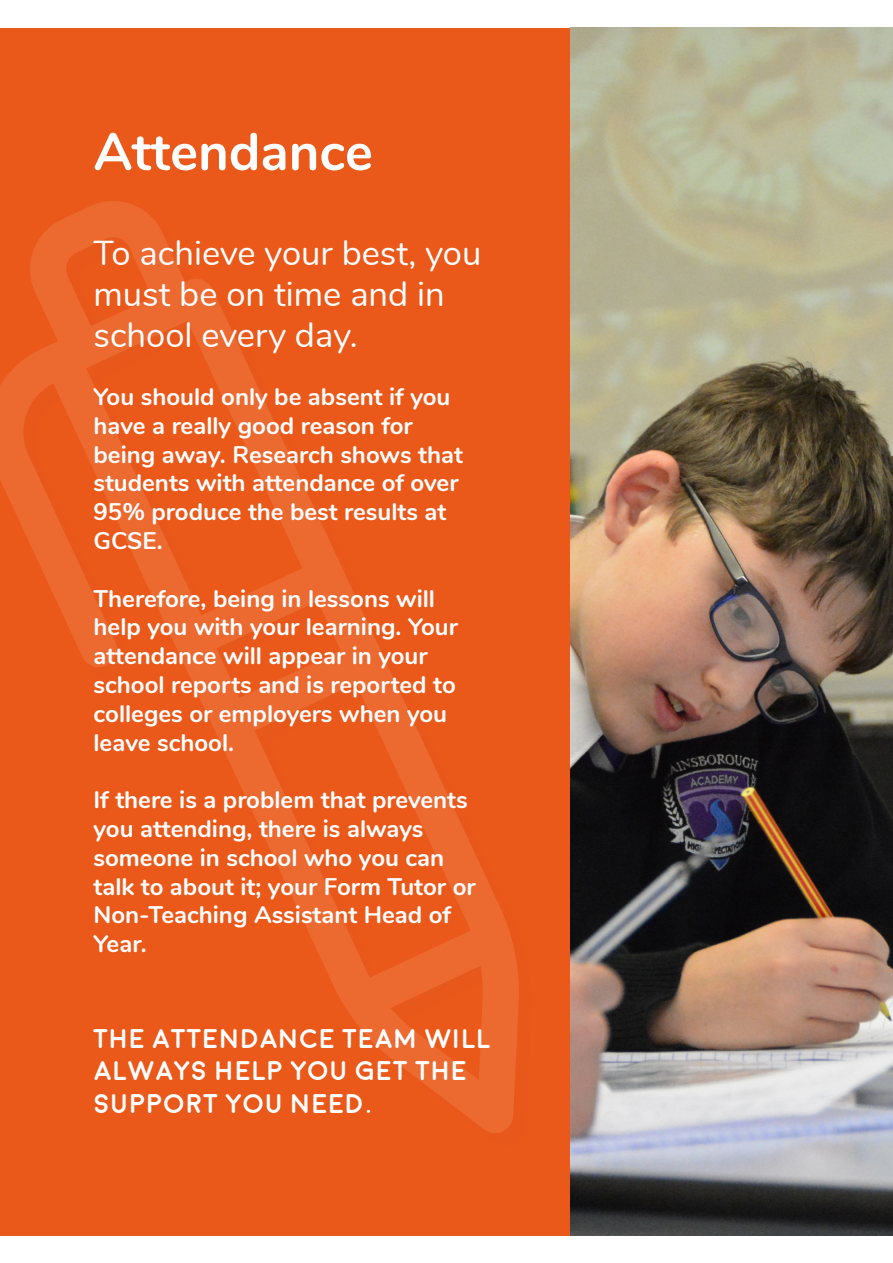
<style>
.page{position:relative;width:893px;height:1263px;background:#fff}
.page>*{position:absolute;margin:0;border:0;box-sizing:border-box;transform-origin:0 0}
.t1{font:700 52.5px "Nunito";color:#fff}
.t2{font:34.5px/41.4px "Nunito";color:#fff}
.t3{font:700 27px/32.4px "Moon";color:#fff}
.t4{font:700 24px/28.8px "Nunito";color:#fff}
</style>
<div class="page">
<div style="left:1px;top:28px;width:892px;height:1207px;background:#ea591a"></div>
<img style="left:571px;top:28px;width:322px;height:1207px">
<svg style="left:0;top:199px;width:519px;height:935px"></svg>
<p class="t1" style="left:94px;top:113px;width:281px">Attendance</p>
<p class="t2" style="left:94px;top:230px;width:389px">To achieve your best, you must be on time and in school every day.</p>
<p class="t4" style="left:94px;top:381px;width:371px">You should only be absent if you have a really good reason for being away. Research shows that students with attendance of over<br>95% produce the best results at<br>GCSE.</p>
<p class="t4" style="left:94px;top:582px;width:366px">Therefore, being in lessons will help you with your learning. Your attendance will appear in your school reports and is reported to colleges or employers when you leave school.</p>
<p class="t4" style="left:94px;top:784px;width:384px">If there is a problem that prevents you attending, there is always someone in school who you can talk to about it; your Form Tutor or<br>Non-Teaching Assistant Head of<br>Year.</p>
<p class="t3" style="left:94px;top:1023px;width:399px">THE ATTENDANCE TEAM WILL<br>ALWAYS HELP YOU GET THE<br>SUPPORT YOU NEED.</p>
</div>
